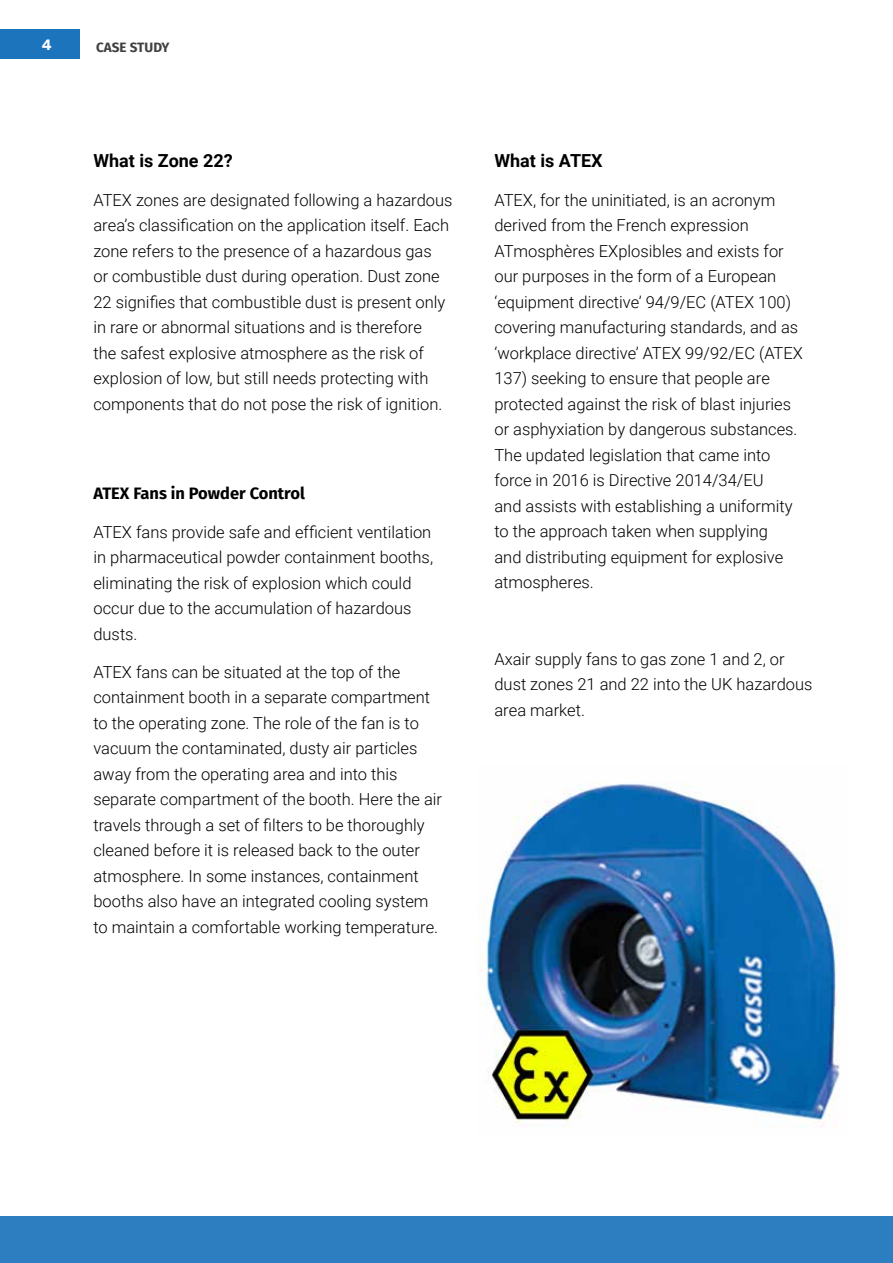
<style>
.page{position:relative;width:893px;height:1263px;background:#fff}
.page>*{position:absolute;margin:0;border:0;box-sizing:border-box;transform-origin:0 0}
.t1{font:700 18px "Roboto";color:#000}
.t2{font:300 16.5px/25.5px "Roboto";color:#000}
.t3{font:700 16.5px "Fira Sans";color:#000}
.t4{font:600 15px "Rubik";color:#fff}
.t5{font:700 13.5px "Fira Sans";color:#414042}
</style>
<div class="page">
<div style="left:0;top:1216px;width:893px;height:47px;background:#2c7ec0"></div>
<img style="left:477px;top:782px;width:363px;height:345px">
<div style="left:0;top:29px;width:80px;height:30px;background:#1c75bc"></div>
<p class="t4" style="left:42px;top:36px;width:12px">4</p>
<p class="t5" style="left:96px;top:36px;width:75px">CASE STUDY</p>
<p class="t1" style="left:93px;top:148px;width:141px">What is Zone 22?</p>
<p class="t2" style="left:93px;top:186px;width:361px">ATEX zones are designated following a hazardous area’s classification on the application itself. Each zone refers to the presence of a hazardous gas<br>or combustible dust during operation. Dust zone 22 signifies that combustible dust is present only in rare or abnormal situations and is therefore<br>the safest explosive atmosphere as the risk of explosion of low, but still needs protecting with components that do not pose the risk of ignition.</p>
<p class="t3" style="left:93px;top:480px;width:213px">ATEX Fans in Powder Control</p>
<p class="t2" style="left:93px;top:518px;width:341px">ATEX fans provide safe and efficient ventilation in pharmaceutical powder containment booths, eliminating the risk of explosion which could occur due to the accumulation of hazardous dusts.</p>
<p class="t2" style="left:93px;top:659px;width:350px">ATEX fans can be situated at the top of the containment booth in a separate compartment to the operating zone. The role of the fan is to vacuum the contaminated, dusty air particles away from the operating area and into this separate compartment of the booth. Here the air travels through a set of filters to be thoroughly cleaned before it is released back to the outer atmosphere. In some instances, containment booths also have an integrated cooling system to maintain a comfortable working temperature.</p>
<p class="t1" style="left:494px;top:148px;width:110px">What is ATEX</p>
<p class="t2" style="left:494px;top:186px;width:310px">ATEX, for the uninitiated, is an acronym derived from the French expression ATmosphères EXplosibles and exists for our purposes in the form of a European ‘equipment directive’ 94/9/EC (ATEX 100) covering manufacturing standards, and as ‘workplace directive’ ATEX 99/92/EC (ATEX 137) seeking to ensure that people are protected against the risk of blast injuries or asphyxiation by dangerous substances.<br>The updated legislation that came into force in 2016 is Directive 2014/34/EU<br>and assists with establishing a uniformity to the approach taken when supplying<br>and distributing equipment for explosive atmospheres.</p>
<p class="t2" style="left:494px;top:645px;width:320px">Axair supply fans to gas zone 1 and 2, or dust zones 21 and 22 into the UK hazardous area market.</p>
</div>
